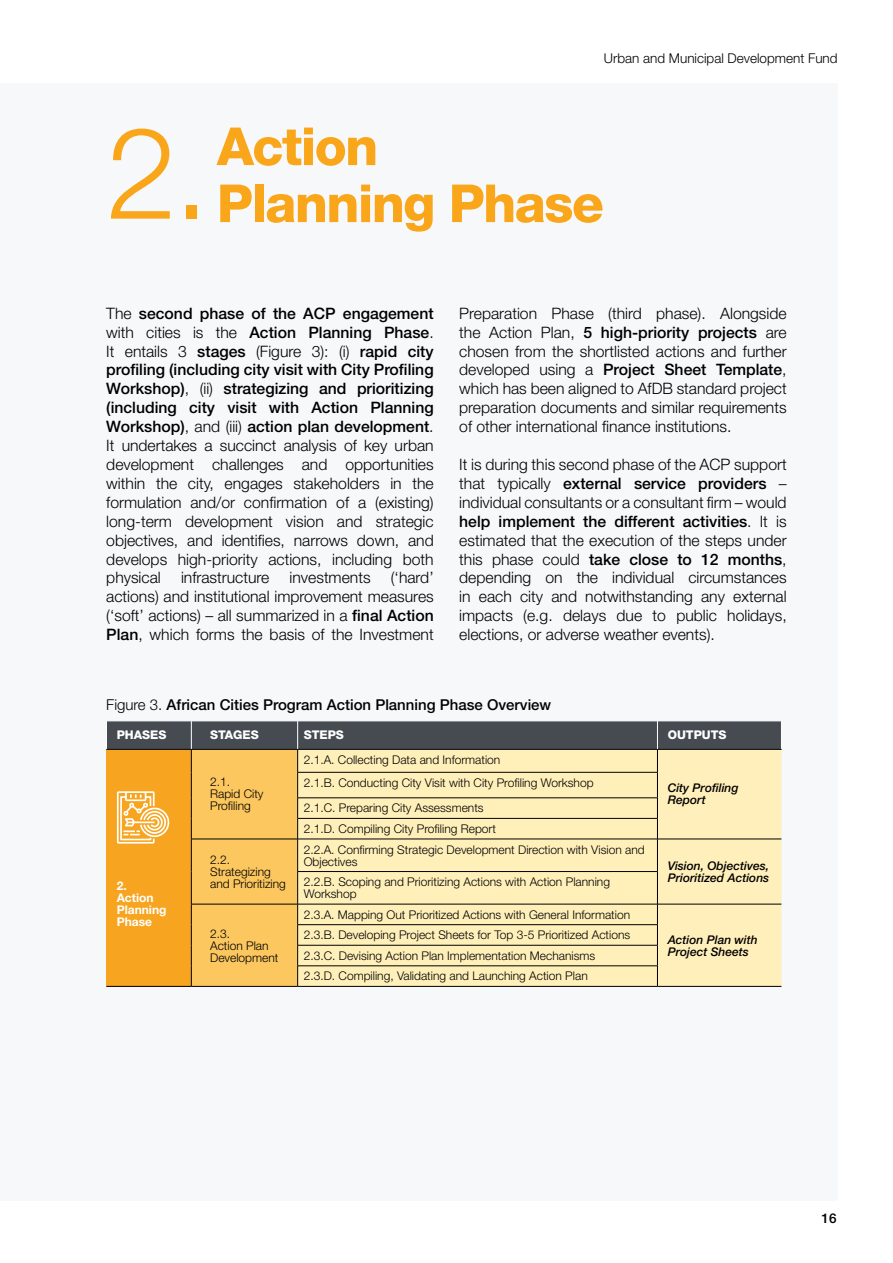
<style>
.page{position:relative;width:893px;height:1263px;background:#fff}
.page>*{position:absolute;margin:0;border:0;box-sizing:border-box;transform-origin:0 0}
.t1{font:300 127.5px "Helvetica Neue LT Std";color:#faa61a}
.t2{font:800 52.5px/57px "Helvetica Neue LT Std";letter-spacing:-.03em;color:#faa61a}
.t3{font:300 15.75px/18.9px "Helvetica Neue LT Std";color:#000;text-align:justify}
.t4{font:500 15px "Helvetica Neue LT Std";color:#020203}
.t5{font:300 13.5px "Helvetica Neue LT Std";color:#000}
.t6{font:500 13.5px "Helvetica Neue LT Std";color:#000}
.t7{font:300 12px/12px "Helvetica Neue LT Std";color:#000}
.t8{font:italic 500 12px/12px "Helvetica Neue LT Std";color:#000}
.t9{font:800 12px "Helvetica Neue LT Std";color:#fff}
.t10{font:700 12px/12px "Helvetica Neue LT Std";color:#fff}
.s1{font-weight:500}
.s2{font-weight:300}
</style>
<div class="page">
<div style="left:0;top:83px;width:838px;height:1117px;background:#f7f8fa"></div>
<hr style="left:106px;top:986px;width:85px;height:1px;background:#000">
<hr style="left:191px;top:986px;width:107px;height:1px;background:#000">
<hr style="left:657px;top:986px;width:124px;height:1px;background:#000">
<hr style="left:298px;top:986px;width:359px;height:1px;background:#000">
<svg style="left:106px;top:721px;width:676px;height:265px;background:#e3ca8d"></svg>
<p class="t5" style="left:604px;top:49px;width:235px">Urban and Municipal Development Fund</p>
<h1 class="t1" style="left:106px;top:95px;width:104px">2.</h1>
<h2 class="t2" style="left:217px;top:118px;width:388px">Action<br>Planning Phase</h2>
<p class="t3" style="left:106px;top:303px;width:329px">The <span class="s1">second phase of the ACP engagement </span>with cities is the <span class="s1">Action Planning Phase</span>.<br>It entails 3 <span class="s1">stages</span> (Figure 3): (i) <span class="s1">rapid city profiling (including city visit with City Profiling Workshop)</span>, (ii) <span class="s1">strategizing and prioritizing (including city visit with Action Planning Workshop)</span>, and (iii) <span class="s1">action plan development</span>.<br>It undertakes a succinct analysis of key urban development challenges and opportunities within the city, engages stakeholders in the formulation and/or confirmation of a (existing) long-term development vision and strategic objectives, and identifies, narrows down, and develops high-priority actions, including both physical</p>
<p class="t3" style="left:106px;top:568px;width:329px;text-indent:285px">(‘hard’ actions) and institutional improvement measures (‘soft’ actions) – all summarized in a <span class="s1">final Action Plan</span>, which forms the basis of the Investment</p>
<p class="t3" style="left:181px;top:568px;width:90px">infrastructure</p>
<p class="t3" style="left:290px;top:568px;width:83px">investments</p>
<p class="t3" style="left:459px;top:303px;width:329px">Preparation Phase (third phase). Alongside the Action Plan, <span class="s1">5 high-priority projects</span> are chosen from the shortlisted actions and further developed using a <span class="s1">Project Sheet Template</span>, which has been aligned to AfDB standard project preparation documents and similar requirements of other international finance institutions.</p>
<p class="t3" style="left:459px;top:455px;width:329px">It is during this second phase of the ACP support that typically <span class="s1">external service providers</span> – individual consultants or a consultant firm – would <span class="s1">help implement the different activities</span>. It is estimated that the execution of the steps under this phase could <span class="s1">take close to 12 months</span>, depending on the individual circumstances in each city and notwithstanding any external impacts (e.g. delays due to public holidays, elections, or adverse weather events).</p>
<p class="t4" style="left:106px;top:696px;width:446px"><span class="s2">Figure 3.</span> African Cities Program Action Planning Phase Overview</p>
<p class="t9" style="left:117px;top:728px;width:51px">PHASES</p>
<p class="t9" style="left:210px;top:728px;width:50px">STAGES</p>
<p class="t9" style="left:304px;top:728px;width:42px">STEPS</p>
<p class="t9" style="left:668px;top:728px;width:60px">OUTPUTS</p>
<p class="t10" style="left:117px;top:880px;width:51px">2.<br>Action<br>Planning<br>Phase</p>
<p class="t7" style="left:210px;top:776px;width:55px">2.1.<br>Rapid City<br>Profiling</p>
<p class="t7" style="left:304px;top:753px;width:198px">2.1.A. Collecting Data and Information</p>
<p class="t7" style="left:304px;top:770px;width:291px;line-height:25.5px">2.1.B. Conducting City Visit with City Profiling Workshop<br>2.1.C. Preparing City Assessments</p>
<p class="t7" style="left:304px;top:822px;width:194px">2.1.D. Compiling City Profiling Report</p>
<p class="t7" style="left:210px;top:853px;width:77px">2.2.<br>Strategizing and Prioritizing</p>
<p class="t7" style="left:304px;top:843px;width:343px">2.2.A. Confirming Strategic Development Direction with Vision and<br>Objectives</p>
<p class="t7" style="left:304px;top:875px;width:308px">2.2.B. Scoping and Prioritizing Actions with Action Planning<br>Workshop</p>
<p class="t7" style="left:210px;top:927px;width:70px">2.3.<br>Action Plan<br>Development</p>
<p class="t7" style="left:304px;top:908px;width:328px">2.3.A. Mapping Out Prioritized Actions with General Information</p>
<p class="t7" style="left:304px;top:924px;width:328px;line-height:20.5px">2.3.B. Developing Project Sheets for Top 3-5 Prioritized Actions<br>2.3.C. Devising Action Plan Implementation Mechanisms<br>2.3.D. Compiling, Validating and Launching Action Plan</p>
<p class="t8" style="left:668px;top:782px;width:72px">City Profiling<br>Report</p>
<p class="t8" style="left:668px;top:859px;width:103px">Vision, Objectives,<br>Prioritized Actions</p>
<p class="t8" style="left:668px;top:933px;width:92px">Action Plan with<br>Project Sheets</p>
<p class="t6" style="left:822px;top:1210px;width:17px">16</p>
</div>
